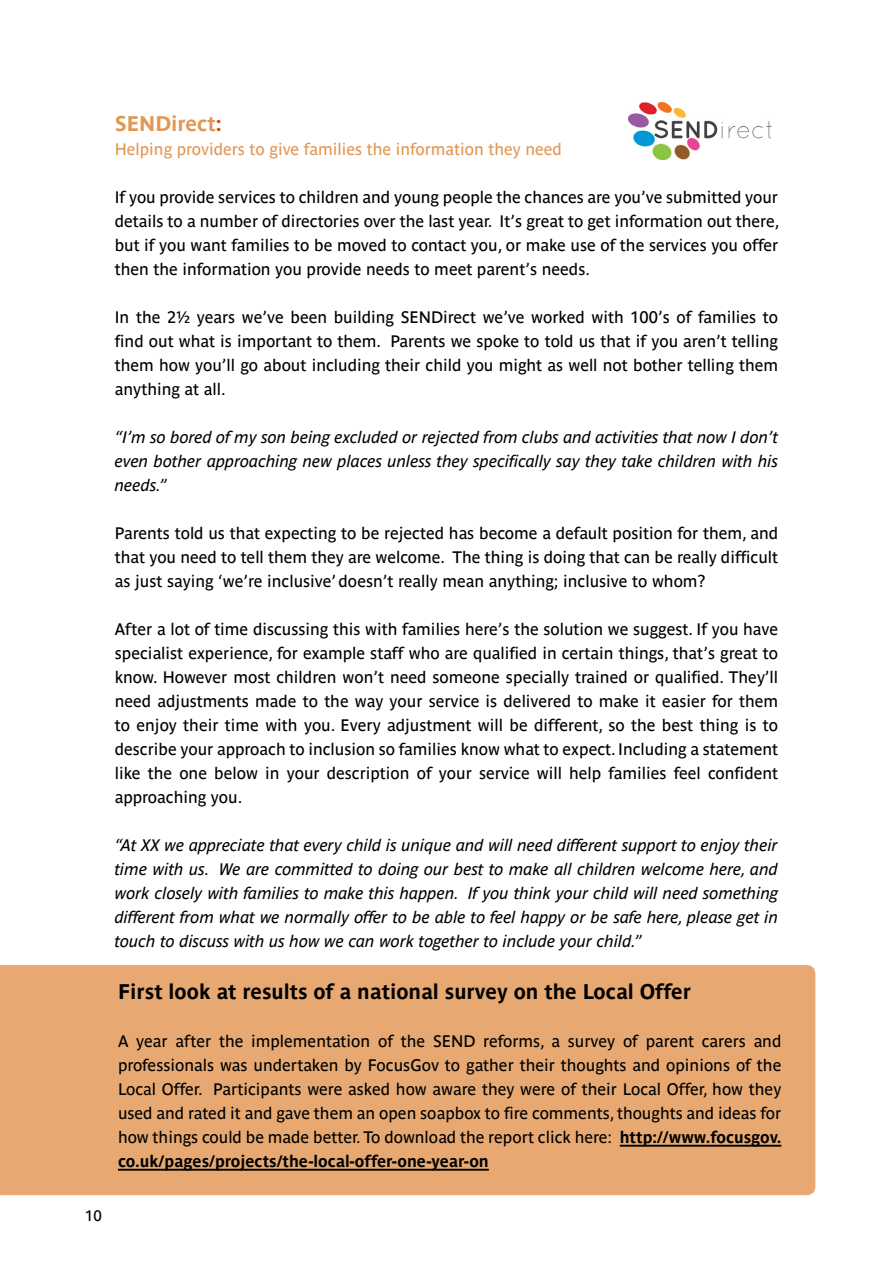
<style>
.page{position:relative;width:893px;height:1263px;background:#fff}
.page>*{position:absolute;margin:0;border:0;box-sizing:border-box;transform-origin:0 0}
.t1{font:700 21px "Parisine Std";color:#000}
.t2{font:700 21px "Parisine Std";color:#e29753}
.t3{font:16.5px/24px "Parisine Std";color:#000;text-align:justify}
.t4{font:italic 16.5px/24px "Parisine Std";color:#000;text-align:justify}
.t5{font:16.5px "Parisine Std";color:#e29753}
.t6{font:15px "Parisine Std";color:#000}
.s1{color:#e24301}
.s2{font-weight:700}
</style>
<div class="page">
<div style="left:0;top:965px;width:815px;height:230px;background:#e7a971"></div>
<img style="left:629px;top:102px;width:143px;height:58px">
<hr style="left:620px;top:1145px;width:161px;height:2px;background:#000">
<hr style="left:118px;top:1169px;width:371px;height:2px;background:#000">
<p class="t2" style="left:115px;top:111px;width:108px">SENDirect<span class="s1">:</span></p>
<p class="t5" style="left:115px;top:139px;width:449px">Helping providers to give families the information they need</p>
<p class="t3" style="left:115px;top:185px;width:666px">If you provide services to children and young people the chances are you’ve submitted your details to a number of directories over the last year. It’s great to get information out there, but if you want families to be moved to contact you, or make use of the services you offer then the information you provide needs to meet parent’s needs.</p>
<p class="t3" style="left:115px;top:305px;width:665px">In the 2½ years we’ve been building SENDirect we’ve worked with 100’s of families to find out what is important to them. Parents we spoke to told us that if you aren’t telling them how you’ll go about including their child you might as well not bother telling them anything at all.</p>
<p class="t4" style="left:115px;top:425px;width:665px">“I’m so bored of my son being excluded or rejected from clubs and activities that now I don’t even bother approaching new places unless they specifically say they take children with his needs.”</p>
<p class="t3" style="left:115px;top:521px;width:665px">Parents told us that expecting to be rejected has become a default position for them, and that you need to tell them they are welcome. The thing is doing that can be really difficult as just saying ‘we’re inclusive’ doesn’t really mean anything; inclusive to whom?</p>
<p class="t3" style="left:115px;top:617px;width:665px">After a lot of time discussing this with families here’s the solution we suggest. If you have specialist experience, for example staff who are qualified in certain things, that’s great to know. However most children won’t need someone specially trained or qualified. They’ll need adjustments made to the way your service is delivered to make it easier for them to enjoy their time with you. Every adjustment will be different, so the best thing is to describe your approach to inclusion so families know what to expect. Including a statement like the one below in your description of your service will help families feel confident approaching you.</p>
<p class="t4" style="left:115px;top:833px;width:665px">“At XX we appreciate that every child is unique and will need different support to enjoy their time with us. We are committed to doing our best to make all children welcome here, and work closely with families to make this happen. If you think your child will need something different from what we normally offer to be able to feel happy or be safe here, please get in touch to discuss with us how we can work together to include your child.”</p>
<p class="t1" style="left:118px;top:980px;width:575px">First look at results of a national survey on the Local Offer</p>
<p class="t3" style="left:118px;top:1029px;width:665px">A year after the implementation of the SEND reforms, a survey of parent carers and professionals was undertaken by FocusGov to gather their thoughts and opinions of the Local Offer. Participants were asked how aware they were of their Local Offer, how they used and rated it and gave them an open soapbox to fire comments, thoughts and ideas for how things could be made better. To download the report click here: <span class="s2">http://www.focusgov. co.uk/pages/projects/the-local-offer-one-year-on</span></p>
<p class="t6" style="left:85px;top:1207px;width:18px">10</p>
</div>
